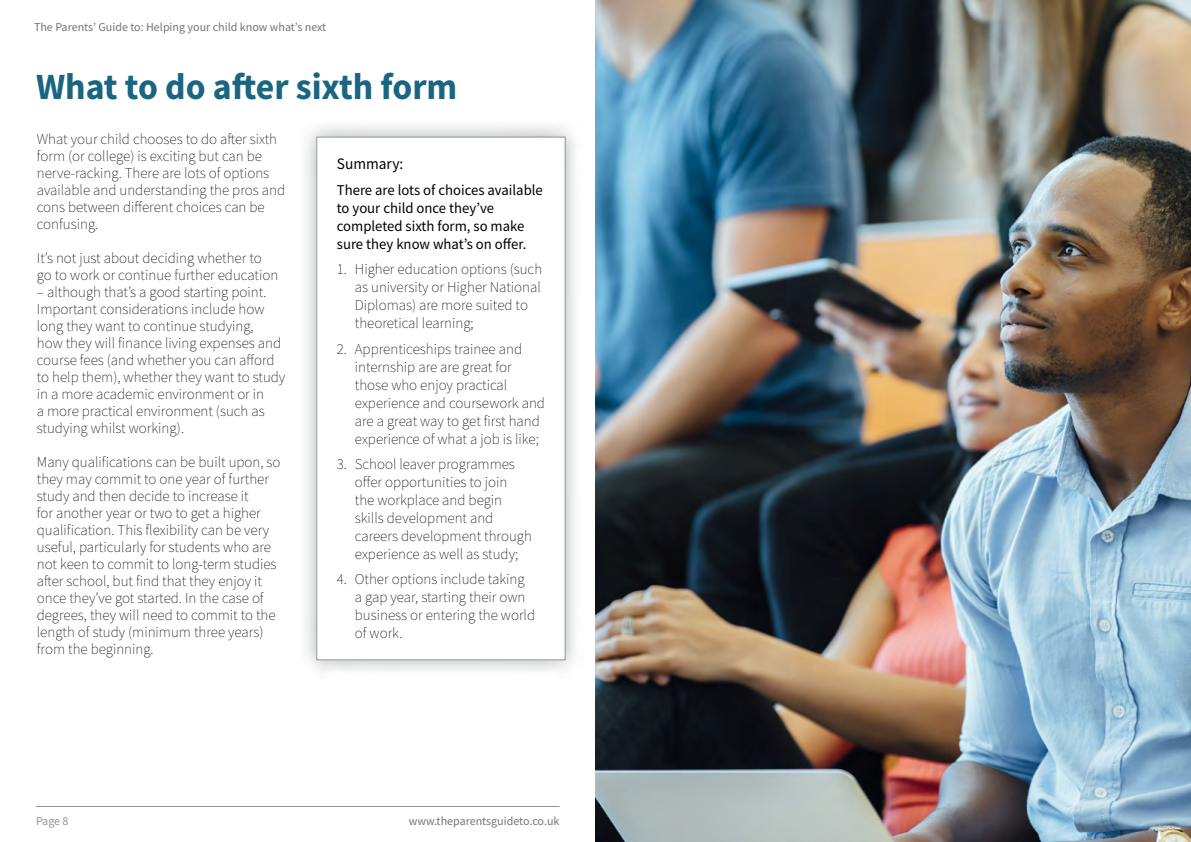
<style>
.page{position:relative;width:1191px;height:842px;background:#fff}
.page>*{position:absolute;margin:0;border:0;box-sizing:border-box;transform-origin:0 0}
.t1{font:700 37px "Source Sans Pro";color:#1a6581}
.t2{font:16px "Source Sans Pro";color:#000;scale:.96 1}
.t3{font:200 15px/17px "Source Sans Pro";color:#000}
.t4{font:15px/18px "Source Sans Pro";color:#000}
.t5{font:12px "Source Sans Pro";color:#757474}
.t6{font:12px "Source Sans Pro";color:#919598}
</style>
<div class="page">
<hr style="left:36px;top:806px;width:523px;height:1px;background:#919598">
<img style="left:595px;top:0;width:596px;height:842px">
<div style="left:298px;top:119px;width:286px;height:559px;background:#919598;opacity:.75"></div>
<div style="left:317px;top:137px;width:248px;height:523px;background:#fff"></div>
<div style="left:316px;top:137px;width:249px;height:523px;border:1px solid #919598"></div>
<p class="t5" style="left:34px;top:19px;width:294px">The Parents’ Guide to: Helping your child know what’s next</p>
<h1 class="t1" style="left:36px;top:61px;width:423px">What to do after sixth form</h1>
<p class="t3" style="left:37px;top:131px;width:250px">What your child chooses to do after sixth form (or college) is exciting but can be nerve-racking. There are lots of options available and understanding the pros and cons between different choices can be confusing.</p>
<p class="t3" style="left:37px;top:250px;width:243px">It’s not just about deciding whether to go to work or continue further education</p>
<p class="t3" style="left:37px;top:284px;width:250px">– although that’s a good starting point.<br>Important considerations include how long they want to continue studying,<br>how they will finance living expenses and course fees (and whether you can afford to help them), whether they want to study in a more academic environment or in<br>a more practical environment (such as studying whilst working).</p>
<p class="t3" style="left:37px;top:454px;width:245px">Many qualifications can be built upon, so they may commit to one year of further study and then decide to increase it<br>for another year or two to get a higher qualification. This flexibility can be very useful, particularly for students who are not keen to commit to long-term studies after school, but find that they enjoy it once they’ve got started. In the case of degrees, they will need to commit to the length of study (minimum three years) from the beginning.</p>
<p class="t2" style="left:337px;top:154px;width:71px">Summary:</p>
<p class="t4" style="left:337px;top:181px;width:207px">There are lots of choices available to your child once they’ve completed sixth form, so make sure they know what’s on offer.</p>
<p class="t3" style="left:355px;top:260px;width:189px;line-height:18px;text-indent:-18px">1. Higher education options (such as university or Higher National<br>Diplomas) are more suited to theoretical learning;</p>
<p class="t3" style="left:355px;top:340px;width:192px;line-height:18px;text-indent:-18px">2. Apprenticeships trainee and internship are are great for those who enjoy practical experience and coursework and are a great way to get first hand experience of what a job is like;</p>
<p class="t3" style="left:355px;top:455px;width:179px;line-height:18px;text-indent:-18px">3. School leaver programmes offer opportunities to join<br>the workplace and begin skills development and careers development through experience as well as study;</p>
<p class="t3" style="left:355px;top:570px;width:182px;line-height:18px;text-indent:-18px">4. Other options include taking a gap year, starting their own business or entering the world of work.</p>
<p class="t6" style="left:36px;top:814px;width:34px">Page 8</p>
<p class="t5" style="left:409px;top:814px;width:152px">www.theparentsguideto.co.uk</p>
</div>
